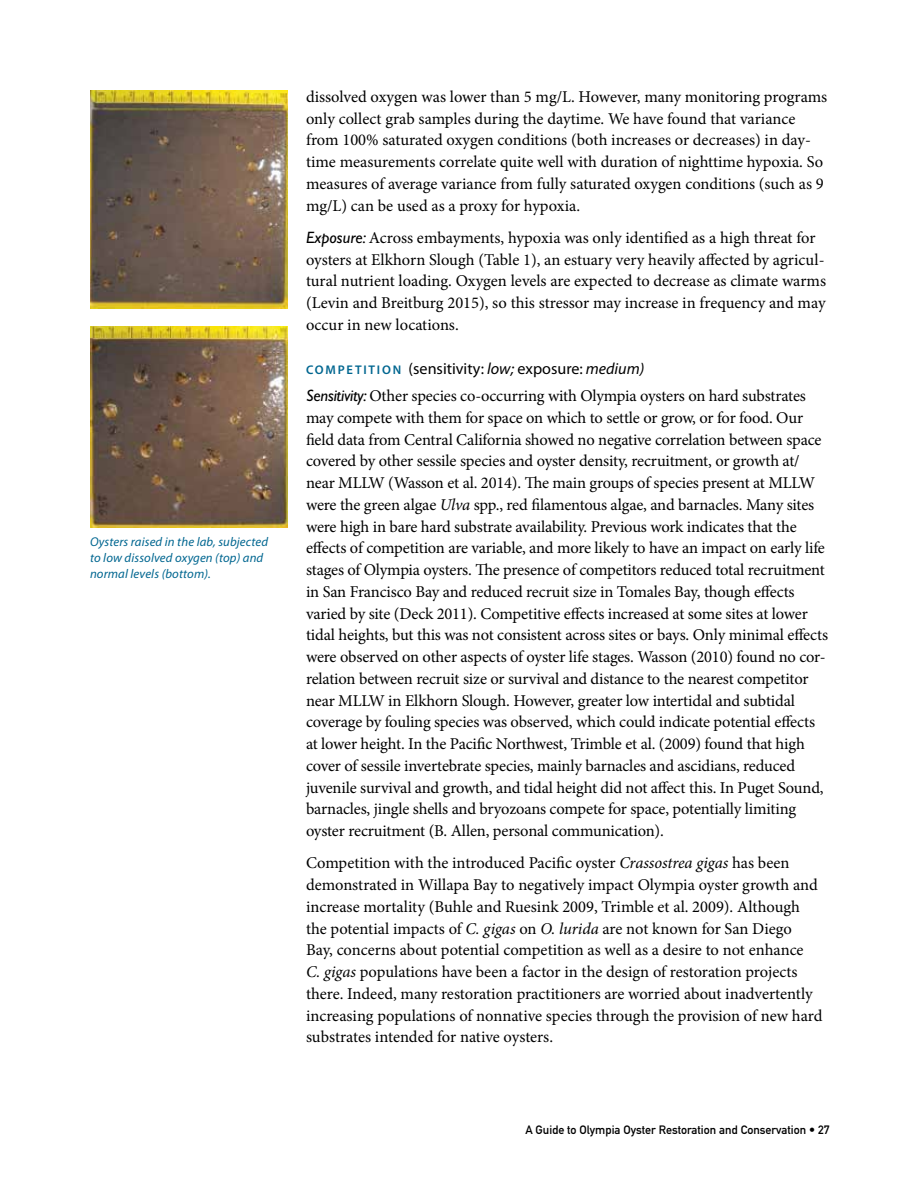
<style>
.page{position:relative;width:918px;height:1188px;background:#fff}
.page>*{position:absolute;margin:0;border:0;box-sizing:border-box;transform-origin:0 0}
.t1{font:16.5px/21.8px "Minion Pro";letter-spacing:-.01em;color:#000}
.t2{font:16.2px "Myriad Pro";color:#000}
.t3{font:italic 12.75px/15.8px "Myriad Pro";letter-spacing:.01em;color:#006690}
.t4{font:12px "DIN Mittelschrift Std";color:#000}
.s1{font-family:"Gill Sans Std";font-style:italic}
.s2{font-weight:600;font-size:12.6px;color:#006690}
.s3{font-style:italic}
</style>
<div class="page">
<img style="left:90px;top:90px;width:198px;height:218px">
<img style="left:90px;top:326px;width:198px;height:202px">
<p class="t3" style="left:90px;top:534px;width:180px">Oysters raised in the lab, subjected to low dissolved oxygen (top) and normal levels (bottom).</p>
<p class="t1" style="left:306px;top:86px;width:523px">dissolved oxygen was lower than 5 mg/L. However, many monitoring programs only collect grab samples during the daytime. We have found that variance from 100% saturated oxygen conditions (both increases or decreases) in day&shy;time measurements correlate quite well with duration of nighttime hypoxia. So measures of average variance from fully saturated oxygen conditions (such as 9 mg/L) can be used as a proxy for hypoxia.</p>
<p class="t1" style="left:306px;top:227px;width:522px"><span class="s1">Exposure:</span> Across embayments, hypoxia was only identified as a high threat for oysters at Elkhorn Slough (Table 1), an estuary very heavily affected by agricul&shy;tural nutrient loading. Oxygen levels are expected to decrease as climate warms (Levin and Breitburg 2015), so this stressor may increase in frequency and may occur in new locations.</p>
<p class="t2" style="left:306px;top:359px;width:340px"><span class="s2">C O M P E T I T I O N</span> (sensitivity: <span class="s3">low;</span> exposure: <span class="s3">medium)</span></p>
<p class="t1" style="left:306px;top:385px;width:524px"><span class="s1">Sensitivity:</span> Other species co-occurring with Olympia oysters on hard substrates may compete with them for space on which to settle or grow, or for food. Our field data from Central California showed no negative correlation between space covered by other sessile species and oyster density, recruitment, or growth at/ near MLLW (Wasson et al. 2014). The main groups of species present at MLLW were the green algae <span class="s3">Ulva</span> spp., red filamentous algae, and barnacles. Many sites were high in bare hard substrate availability. Previous work indicates that the effects of competition are variable, and more likely to have an impact on early life stages of Olympia oysters. The presence of competitors reduced total recruitment in San Francisco Bay and reduced recruit size in Tomales Bay, though effects varied by site (Deck 2011). Competitive effects increased at some sites at lower tidal heights, but this was not consistent across sites or bays. Only minimal effects were observed on other aspects of oyster life stages. Wasson (2010) found no cor&shy;relation between recruit size or survival and distance to the nearest competitor near MLLW in Elkhorn Slough. However, greater low intertidal and subtidal coverage by fouling species was observed, which could indicate potential effects at lower height. In the Pacific Northwest, Trimble et al. (2009) found that high cover of sessile invertebrate species, mainly barnacles and ascidians, reduced juvenile survival and growth, and tidal height did not affect this. In Puget Sound, barnacles, jingle shells and bryozoans compete for space, potentially limiting oyster recruitment (B. Allen, personal communication).</p>
<p class="t1" style="left:306px;top:852px;width:518px">Competition with the introduced Pacific oyster <span class="s3">Crassostrea gigas</span> has been demonstrated in Willapa Bay to negatively impact Olympia oyster growth and increase mortality (Buhle and Ruesink 2009, Trimble et al. 2009). Although the potential impacts of <span class="s3">C. gigas</span> on <span class="s3">O. lurida</span> are not known for San Diego Bay, concerns about potential competition as well as a desire to not enhance<br><span class="s3">C. gigas</span> populations have been a factor in the design of restoration projects there. Indeed, many restoration practitioners are worried about inadvertently increasing populations of nonnative species through the provision of new hard substrates intended for native oysters.</p>
<p class="t4" style="left:525px;top:1123px;width:306px">A Guide to Olympia Oyster Restoration and Conservation • 27</p>
</div>
